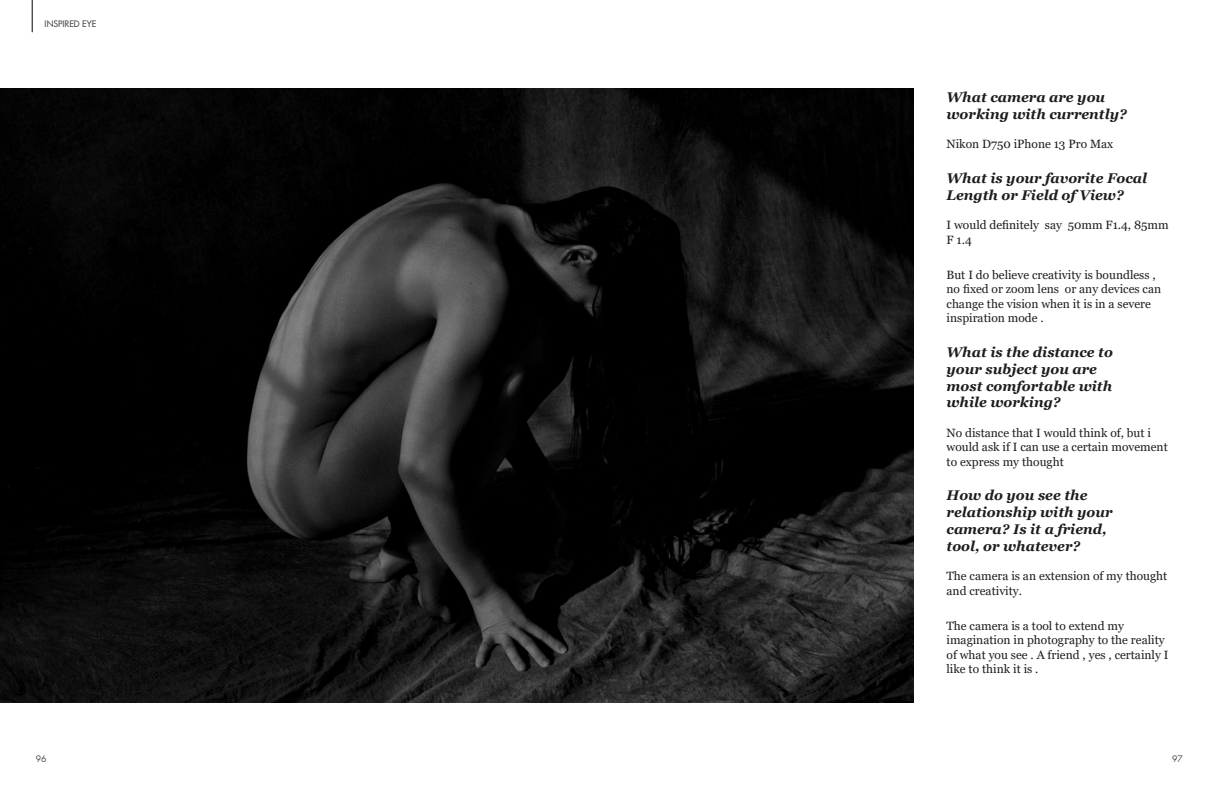
<style>
.page{position:relative;width:1224px;height:792px;background:#fff}
.page>*{position:absolute;margin:0;border:0;box-sizing:border-box;transform-origin:0 0}
.t1{font:italic 700 14px/16.8px "Georgia";color:#1e1e1e}
.t2{font:12px/14.4px "Georgia";color:#1e1e1e}
.t3{font:500 8.7px "Futura Std";color:#48484a}
.t4{font:8.7px "Futura Std";color:#48484a}
</style>
<div class="page">
<img style="left:0;top:89px;width:913px;height:614px">
<hr style="left:32px;top:0;width:1px;height:32px;background:#000">
<p class="t3" style="left:45px;top:19px;width:53px">INSPIRED EYE</p>
<p class="t1" style="left:947px;top:89px;width:182px">What camera are you working with currently?</p>
<p class="t2" style="left:947px;top:137px;width:168px">Nikon D750 iPhone 13 Pro Max</p>
<p class="t1" style="left:947px;top:170px;width:202px">What is your favorite Focal<br>Length or Field of View?</p>
<p class="t2" style="left:947px;top:218px;width:224px">I would definitely say 50mm F1.4, 85mm<br>F 1.4</p>
<p class="t2" style="left:947px;top:268px;width:216px">But I do believe creativity is boundless , no fixed or zoom lens or any devices can change the vision when it is in a severe inspiration mode .</p>
<p class="t1" style="left:947px;top:344px;width:168px">What is the distance to your subject you are most comfortable with while working?</p>
<p class="t2" style="left:947px;top:426px;width:223px">No distance that I would think of, but i would ask if I can use a certain movement to express my thought</p>
<p class="t1" style="left:947px;top:487px;width:168px">How do you see the relationship with your camera? Is it a friend, tool, or whatever?</p>
<p class="t2" style="left:947px;top:569px;width:222px">The camera is an extension of my thought and creativity.</p>
<p class="t2" style="left:947px;top:619px;width:223px">The camera is a tool to extend my imagination in photography to the reality of what you see . A friend , yes , certainly I like to think it is .</p>
<p class="t4" style="left:36px;top:754px;width:12px">96</p>
<p class="t4" style="left:1172px;top:754px;width:12px">97</p>
</div>
